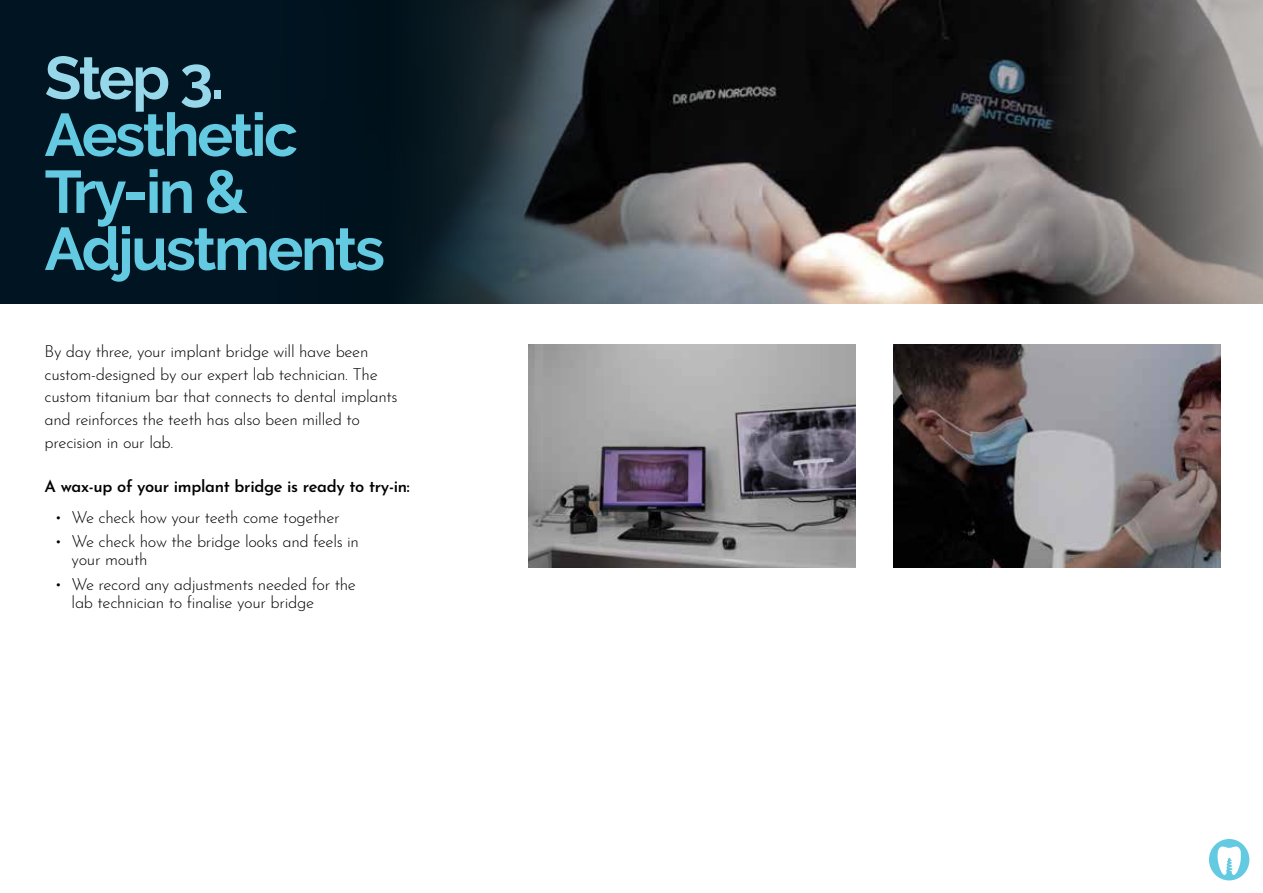
<style>
.page{position:relative;width:1263px;height:893px;background:#fff}
.page>*{position:absolute;margin:0;border:0;box-sizing:border-box;transform-origin:0 0}
.t1{font:700 60px/57px "Raleway";letter-spacing:-.04em;color:#63cae1}
.t2{font:700 60px "Raleway";color:#96d8e9}
.t3{font:300 16.5px/22.8px "Josefin Sans";letter-spacing:-.02em;color:#000}
.t4{font:600 16.5px "Josefin Sans";letter-spacing:-.02em;color:#000}
</style>
<div class="page">
<img style="left:725px;top:0;width:538px;height:303px">
<svg style="left:0;top:0;width:725px;height:303px;background:#13222c"></svg>
<img style="left:528px;top:344px;width:327px;height:224px">
<img style="left:893px;top:344px;width:327px;height:224px">
<svg style="left:1209px;top:839px;width:40px;height:41px"></svg>
<h1 class="t2" style="left:45px;top:44px;width:181px">Step 3.</h1>
<h1 class="t1" style="left:45px;top:107px;width:342px">Aesthetic<br>Try-in &amp;<br>Adjustments</h1>
<p class="t3" style="left:45px;top:338px;width:354px">By day three, your implant bridge will have been custom-designed by our expert lab technician. The custom titanium bar that connects to dental implants and reinforces the teeth has also been milled to precision in our lab.</p>
<p class="t4" style="left:45px;top:472px;width:367px">A wax-up of your implant bridge is ready to try-in:</p>
<p class="t3" style="left:55px;top:504px;width:287px">• We check how your teeth come together</p>
<p class="t3" style="left:72px;top:531px;width:289px;line-height:18px;text-indent:-17px">• We check how the bridge looks and feels in your mouth</p>
<p class="t3" style="left:72px;top:573px;width:286px;line-height:18px;text-indent:-17px">• We record any adjustments needed for the lab technician to finalise your bridge</p>
</div>
